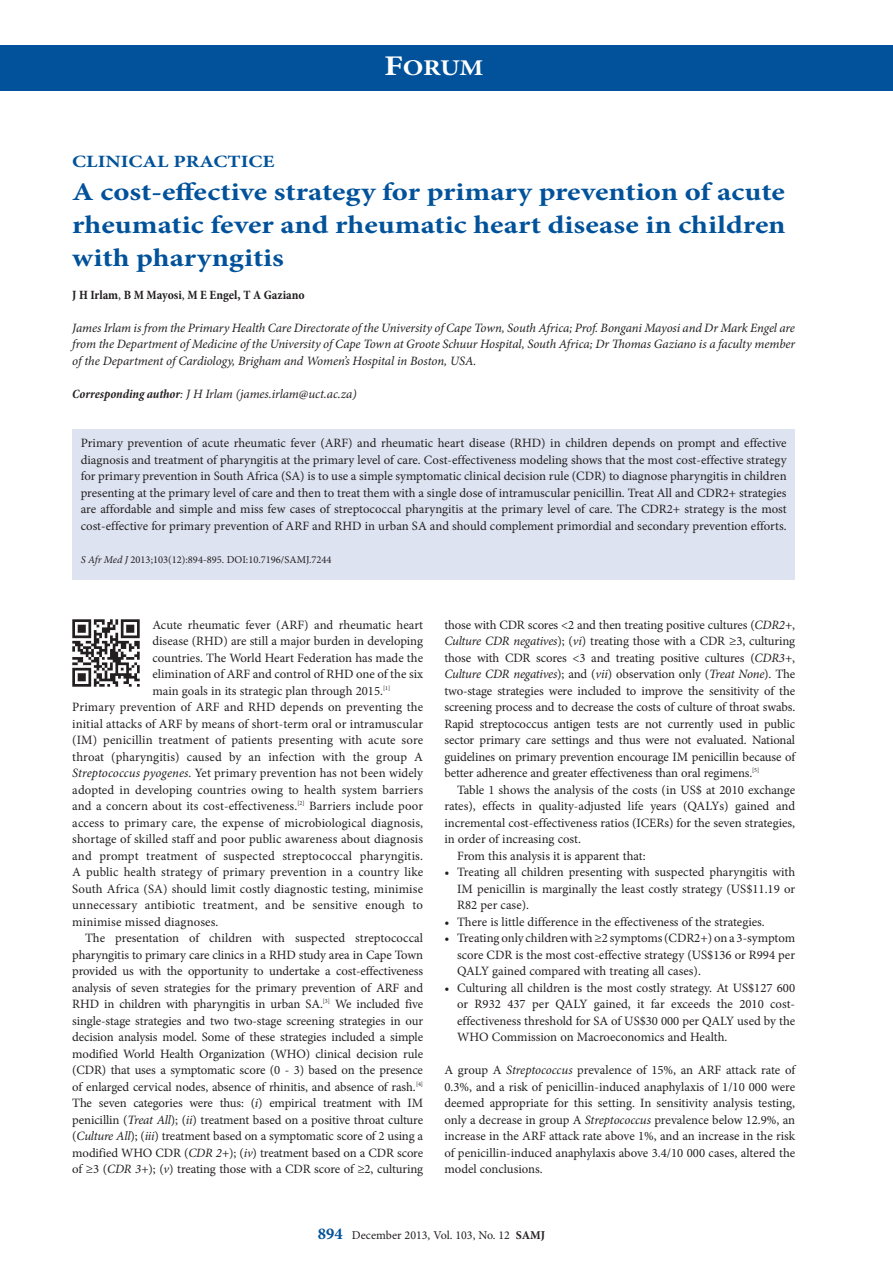
<style>
.page{position:relative;width:893px;height:1263px;background:#fff}
.page>*{position:absolute;margin:0;border:0;box-sizing:border-box;transform-origin:0 0}
.A_HEAD{font:700 25.5px/33px "Minion Pro";color:#01529a;text-align:justify;scale:1.2 1}
.t1{font:700 22.5px "Minion Pro";color:#fff;scale:1.2 1}
.AA_HEAD{font:700 17.25px "Minion Pro";color:#01529a;scale:1.2 1}
.BODY_TEXT_INDENT{font:12.75px/16.5px "Minion Pro";letter-spacing:-.005em;color:#231f20;text-align:justify}
.BODY_TEXT_1ST_PARAGR{font:12.75px/16.5px "Minion Pro";color:#231f20;text-align:justify}
.AUTHORS_DETAILS{font:italic 12.75px/16.5px "Minion Pro";letter-spacing:-.01em;color:#231f20;text-align:justify}
.CORRESPONDING_AUTHOR{font:italic 12.75px "Minion Pro";letter-spacing:-.01em;color:#231f20}
.AUTHORS_NAME_UNDER_A{font:700 condensed 12.75px "Minion Pro";color:#231f20}
.t2{font:12px "Minion Pro";color:#231f20}
.S_AFR_MED{font:10.5px "Minion Pro";color:#231f20}
.s1{font-size:28.5px}
.s2{font-weight:400;font-stretch:normal}
.s3{font-stretch:normal}
.s4{font-weight:700;font-stretch:condensed}
.s5{font-style:italic}
.s6{font-weight:700;font-size:16.5px;color:#01529a}
.s7{font-weight:700}
</style>
<div class="page">
<div style="left:0;top:45px;width:893px;height:45px;background:#01529a"></div>
<div style="left:72px;top:429px;width:723px;height:150px;background:#dde3f0"></div>
<img style="left:72px;top:619px;width:67px;height:67px">
<h2 class="t1" style="left:384px;top:52px;width:84px"><span class="s1">F</span>ORUM</h2>
<h5 class="AA_HEAD" style="left:72px;top:149px;width:170px">CLINICAL PRACTICE</h5>
<h1 class="A_HEAD" style="left:72px;top:175px;width:596px">A cost-effective strategy for primary prevention of acute rheumatic fever and rheumatic heart disease in children with pharyngitis</h1>
<p class="AUTHORS_NAME_UNDER_A" style="left:72px;top:286px;width:234px">J H Irlam<span class="s2">,</span> B M Mayosi<span class="s2">,</span> M E Engel<span class="s3">,</span> T A Gaziano</p>
<p class="AUTHORS_DETAILS" style="left:72px;top:319px;width:724px">James Irlam is from the Primary Health Care Directorate of the University of Cape Town, South Africa; Prof. Bongani Mayosi and Dr Mark Engel are from the Department of Medicine of the University of Cape Town at Groote Schuur Hospital, South Africa; Dr Thomas Gaziano is a faculty member of the Department of Cardiology, Brigham and Women’s Hospital in Boston, USA.</p>
<p class="CORRESPONDING_AUTHOR" style="left:72px;top:385px;width:286px"><span class="s4">Corresponding author</span>: J H Irlam (james.irlam@uct.ac.za)</p>
<p class="BODY_TEXT_1ST_PARAGR" style="left:81px;top:435px;width:707px">Primary prevention of acute rheumatic fever (ARF) and rheumatic heart disease (RHD) in children depends on prompt and effective diagnosis and treatment of pharyngitis at the primary level of care. Cost-effectiveness modeling shows that the most cost-effective strategy for primary prevention in South Africa (SA) is to use a simple symptomatic clinical decision rule (CDR) to diagnose pharyngitis in children presenting at the primary level of care and then to treat them with a single dose of intramuscular penicillin. Treat All and CDR2+ strategies are affordable and simple and miss few cases of streptococcal pharyngitis at the primary level of care. The CDR2+ strategy is the most cost-effective for primary prevention of ARF and RHD in urban SA and should complement primordial and secondary prevention efforts.</p>
<p class="S_AFR_MED" style="left:81px;top:552px;width:252px"><span class="s5">S Afr Med J</span> 2013;103(12):894-895. DOI:10.7196/SAMJ.7244</p>
<p class="BODY_TEXT_1ST_PARAGR" style="left:153px;top:616px;width:272px">Acute rheumatic fever (ARF) and rheumatic heart disease (RHD) are still a major burden in developing countries. The World Heart Federation has made the elimination of ARF and control of RHD one of the six main goals in its strategic plan through 2015.<sup>[1]</sup></p>
<p class="BODY_TEXT_INDENT" style="left:72px;top:699px;width:352px">Primary prevention of ARF and RHD depends on preventing the initial attacks of ARF by means of short-term oral or intramuscular (IM) penicillin treatment of patients presenting with acute sore throat (pharyngitis) caused by an infection with the group A <span class="s5">Streptococcus pyogenes</span>. Yet primary prevention has not been widely adopted in developing countries owing to health system barriers and a concern about its cost-effectiveness.<sup>[2]</sup> Barriers include poor access to primary care, the expense of microbiological diagnosis, shortage of skilled staff and poor public awareness about diagnosis and prompt treatment of suspected streptococcal pharyngitis.<br>A public health strategy of primary prevention in a country like South Africa (SA) should limit costly diagnostic testing, minimise unnecessary antibiotic treatment, and be sensitive enough to minimise missed diagnoses.</p>
<p class="BODY_TEXT_INDENT" style="left:72px;top:930px;width:352px;text-indent:13px">The presentation of children with suspected streptococcal pharyngitis to primary care clinics in a RHD study area in Cape Town provided us with the opportunity to undertake a cost-effectiveness analysis of seven strategies for the primary prevention of ARF and RHD in children with pharyngitis in urban SA.<sup>[3]</sup> We included five single-stage strategies and two two-stage screening strategies in our decision analysis model. Some of these strategies included a simple modified World Health Organization (WHO) clinical decision rule (CDR) that uses a symptomatic score (0 - 3) based on the presence of enlarged cervical nodes, absence of rhinitis, and absence of rash.<sup>[4] </sup>The seven categories were thus: (<span class="s5">i</span>) empirical treatment with IM penicillin (<span class="s5">Treat All</span>); (<span class="s5">ii</span>) treatment based on a positive throat culture (<span class="s5">Culture All</span>); (<span class="s5">iii</span>) treatment based on a symptomatic score of 2 using a modified WHO CDR (<span class="s5">CDR 2+</span>); (<span class="s5">iv</span>) treatment based on a CDR score of ≥3 (<span class="s5">CDR 3+</span>); (<span class="s5">v</span>) treating those with a CDR score of ≥2, culturing</p>
<p class="BODY_TEXT_INDENT" style="left:444px;top:616px;width:352px">those with CDR scores &lt;2 and then treating positive cultures (<span class="s5">CDR2+</span>, <span class="s5">Culture CDR negatives</span>); (<span class="s5">vi</span>) treating those with a CDR ≥3, culturing those with CDR scores &lt;3 and treating positive cultures (<span class="s5">CDR3+</span>, <span class="s5">Culture CDR negatives</span>); and (<span class="s5">vii</span>) observation only (<span class="s5">Treat None</span>). The two-stage strategies were included to improve the sensitivity of the screening process and to decrease the costs of culture of throat swabs.<br>Rapid streptococcus antigen tests are not currently used in public sector primary care settings and thus were not evaluated. National guidelines on primary prevention encourage IM penicillin because of better adherence and greater effectiveness than oral regimens.<sup>[5]</sup></p>
<p class="BODY_TEXT_INDENT" style="left:444px;top:781px;width:352px;text-indent:13px">Table 1 shows the analysis of the costs (in US$ at 2010 exchange rates), effects in quality-adjusted life years (QALYs) gained and incremental cost-effectiveness ratios (ICERs) for the seven strategies, in order of increasing cost.</p>
<p class="BODY_TEXT_INDENT" style="left:457px;top:847px;width:190px">From this analysis it is apparent that:</p>
<p class="BODY_TEXT_INDENT" style="left:457px;top:864px;width:340px;text-indent:-13px">• Treating all children presenting with suspected pharyngitis with IM penicillin is marginally the least costly strategy (US$11.19 or R82 per case).</p>
<p class="BODY_TEXT_INDENT" style="left:444px;top:913px;width:322px">• There is little difference in the effectiveness of the strategies.</p>
<p class="BODY_TEXT_INDENT" style="left:457px;top:930px;width:340px;text-indent:-13px">• Treating only children with ≥2 symptoms (CDR2+) on a 3-symptom score CDR is the most cost-effective strategy (US$136 or R994 per QALY gained compared with treating all cases).</p>
<p class="BODY_TEXT_INDENT" style="left:457px;top:979px;width:340px;text-indent:-13px">• Culturing all children is the most costly strategy. At US$127 600 or R932 437 per QALY gained, it far exceeds the 2010 cost&shy;effectiveness threshold for SA of US$30 000 per QALY used by the WHO Commission on Macroeconomics and Health.</p>
<p class="BODY_TEXT_1ST_PARAGR" style="left:444px;top:1062px;width:352px">A group A <span class="s5">Streptococcus</span> prevalence of 15%, an ARF attack rate of 0.3%, and a risk of penicillin-induced anaphylaxis of 1/10 000 were deemed appropriate for this setting. In sensitivity analysis testing, only a decrease in group A <span class="s5">Streptococcus</span> prevalence below 12.9%, an increase in the ARF attack rate above 1%, and an increase in the risk of penicillin-induced anaphylaxis above 3.4/10 000 cases, altered the model conclusions.</p>
<p class="t2" style="left:318px;top:1227px;width:229px"><span class="s6">894</span> December 2013, Vol. 103, No. 12 <span class="s7">SAMJ</span></p>
</div>
